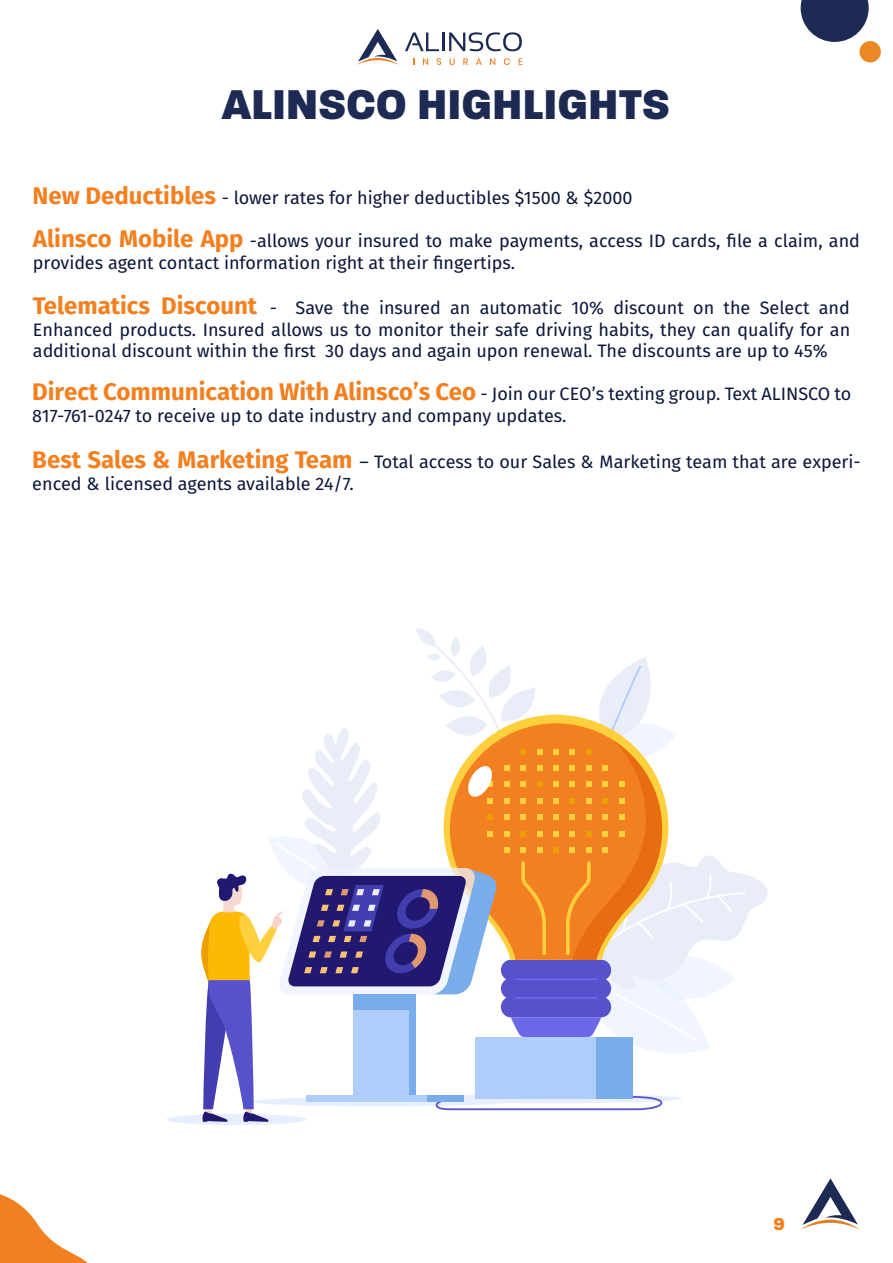
<style>
.page{position:relative;width:893px;height:1263px;background:#fff}
.page>*{position:absolute;margin:0;border:0;box-sizing:border-box;transform-origin:0 0}
.t1{font:800 45px "Paralucent";color:#1d2a54}
.t2{font:800 18.75px "Paralucent";color:#f38020}
.t3{font:18px/21.6px "Fira Sans";color:#0b1639}
.s1{font-weight:700;font-size:24px;color:#f38020}
</style>
<div class="page">
<svg style="left:0;top:1194px;width:88px;height:69px"></svg>
<svg style="left:801px;top:0;width:68px;height:42px"></svg>
<div style="left:859px;top:41px;width:22px;height:21px;background:#ec8823;border-radius:50%"></div>
<svg style="left:800px;top:1178px;width:60px;height:52px"></svg>
<svg style="left:423px;top:58px;width:5px;height:7px"></svg>
<svg style="left:437px;top:58px;width:4px;height:7px"></svg>
<svg style="left:450px;top:58px;width:5px;height:7px"></svg>
<svg style="left:463px;top:58px;width:5px;height:7px"></svg>
<svg style="left:476px;top:58px;width:6px;height:7px"></svg>
<svg style="left:490px;top:58px;width:5px;height:7px"></svg>
<svg style="left:504px;top:58px;width:6px;height:7px"></svg>
<svg style="left:518px;top:58px;width:4px;height:7px"></svg>
<svg style="left:405px;top:32px;width:117px;height:19px"></svg>
<svg style="left:356px;top:29px;width:43px;height:36px"></svg>
<div style="left:167px;top:1114px;width:139px;height:11px;background:#e7eeff;border-radius:50%"></div>
<svg style="left:201px;top:628px;width:567px;height:494px"></svg>
<h1 class="t1" style="left:222px;top:77px;width:449px">ALINSCO HIGHLIGHTS</h1>
<p class="t3" style="left:33px;top:187px;width:601px"><span class="s1">New Deductibles</span> - lower rates for higher deductibles $1500 &amp; $2000</p>
<p class="t3" style="left:33px;top:230px;width:828px"><span class="s1">Alinsco Mobile App</span> -allows your insured to make payments, access ID cards, file a claim, and provides agent contact information right at their fingertips.</p>
<p class="t3" style="left:33px;top:297px;width:819px;text-align:justify"><span class="s1">Telematics Discount</span> - Save the insured an automatic 10% discount on the Select and Enhanced products. Insured allows us to monitor their safe driving habits, they can qualify for an additional discount within the first 30 days and again upon renewal. The discounts are up to 45%</p>
<p class="t3" style="left:32px;top:383px;width:820px"><span class="s1">Direct Communication With Alinsco’s Ceo</span> - Join our CEO’s texting group. Text ALINSCO to<br>817-761-0247 to receive up to date industry and company updates.</p>
<p class="t3" style="left:32px;top:451px;width:830px"><span class="s1">Best Sales &amp; Marketing Team</span> – Total access to our Sales &amp; Marketing team that are experi&shy;enced &amp; licensed agents available 24/7.</p>
<p class="t2" style="left:773px;top:1212px;width:13px">9</p>
</div>
